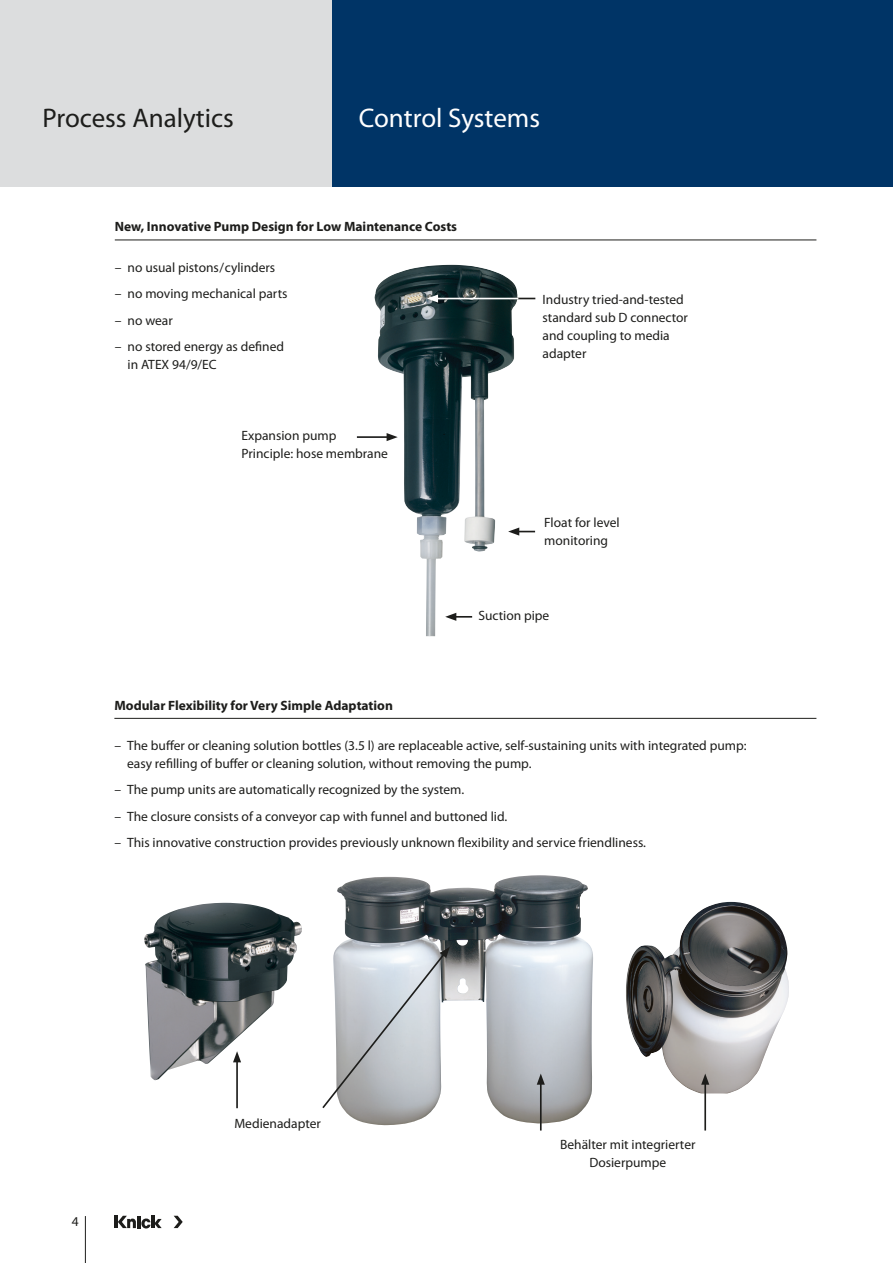
<style>
.page{position:relative;width:893px;height:1263px;background:#fff}
.page>*{position:absolute;margin:0;border:0;box-sizing:border-box;transform-origin:0 0}
.Produktbereiche{font:27px "Myriad Pro";color:#1d1d1b}
.Produktgruppe{font:27px "Myriad Pro";color:#fff}
.Text{font:13.5px/18px "Myriad Pro";color:#1d1d1b}
.Zwischenüberschrift{font:700 13.5px "Myriad Pro";color:#1d1d1b}
</style>
<div class="page">
<div style="left:332px;top:0;width:561px;height:187px;background:#003466"></div>
<div style="left:0;top:0;width:332px;height:187px;background:#dcddde"></div>
<img style="left:374px;top:266px;width:140px;height:370px">
<img style="left:144px;top:903px;width:158px;height:177px">
<img style="left:337px;top:875px;width:256px;height:250px">
<img style="left:626px;top:902px;width:163px;height:191px">
<hr style="left:85px;top:1216px;width:1px;height:47px;background:#1d1d1b">
<hr style="left:114px;top:1216px;width:4px;height:12px;background:#1d1d1b">
<svg style="left:174px;top:1216px;width:9px;height:12px"></svg>
<svg style="left:118px;top:1216px;width:44px;height:12px"></svg>
<hr style="left:357px;top:436px;width:32px;height:2px;background:#1d1d1b">
<svg style="left:387px;top:433px;width:11px;height:8px"></svg>
<svg style="left:445px;top:613px;width:27px;height:8px"></svg>
<svg style="left:508px;top:527px;width:27px;height:9px"></svg>
<svg style="left:518px;top:298px;width:17px;height:1px"></svg>
<hr style="left:435px;top:298px;width:83px;height:1px;background:#fff">
<svg style="left:427px;top:294px;width:11px;height:9px"></svg>
<hr style="left:540px;top:1082px;width:2px;height:48px;background:#1d1d1b">
<svg style="left:537px;top:1073px;width:8px;height:12px"></svg>
<hr style="left:704px;top:1082px;width:2px;height:48px;background:#1d1d1b">
<svg style="left:701px;top:1073px;width:8px;height:12px"></svg>
<hr style="left:236px;top:1060px;width:2px;height:48px;background:#1d1d1b">
<svg style="left:233px;top:1051px;width:8px;height:11px"></svg>
<svg style="left:322px;top:947px;width:128px;height:163px"></svg>
<hr style="left:115px;top:240px;width:701px;height:1px;background:#1d1d1b">
<hr style="left:114px;top:718px;width:702px;height:1px;background:#1d1d1b">
<p class="Produktbereiche" style="left:43px;top:101px;width:193px">Process Analytics</p>
<p class="Produktgruppe" style="left:359px;top:101px;width:183px">Control Systems</p>
<p class="Zwischenüberschrift" style="left:115px;top:218px;width:344px">New, Innovative Pump Design for Low Maintenance Costs</p>
<p class="Text" style="left:115px;top:258px;width:162px">– no usual pistons/cylinders</p>
<p class="Text" style="left:115px;top:284px;width:174px">– no moving mechanical parts</p>
<p class="Text" style="left:115px;top:311px;width:60px">– no wear</p>
<p class="Text" style="left:128px;top:337px;width:158px;text-indent:-13px">– no stored energy as defined in ATEX 94/9/EC</p>
<p class="Text" style="left:242px;top:426px;width:148px">Expansion pump<br>Principle: hose membrane</p>
<p class="Text" style="left:543px;top:290px;width:147px">Industry tried-and-tested standard sub D connector and coupling to media adapter</p>
<p class="Text" style="left:544px;top:514px;width:77px">Float for level monitoring</p>
<p class="Text" style="left:478px;top:607px;width:72px">Suction pipe</p>
<p class="Zwischenüberschrift" style="left:114px;top:696px;width:280px">Modular Flexibility for Very Simple Adaptation</p>
<p class="Text" style="left:127px;top:736px;width:621px;text-indent:-13px">– The buffer or cleaning solution bottles (3.5 l) are replaceable active, self-sustaining units with integrated pump: easy refilling of buffer or cleaning solution, without removing the pump.</p>
<p class="Text" style="left:114px;top:781px;width:351px">– The pump units are automatically recognized by the system.</p>
<p class="Text" style="left:114px;top:807px;width:394px">– The closure consists of a conveyor cap with funnel and buttoned lid.</p>
<p class="Text" style="left:114px;top:834px;width:533px">– This innovative construction provides previously unknown flexibility and service friendliness.</p>
<p class="Text" style="left:72px;top:1212px;width:8px">4</p>
<p class="Text" style="left:234px;top:1114px;width:88px">Medienadapter</p>
<p class="Text" style="left:560px;top:1135px;width:137px;text-align:center">Behälter mit integrierter<br>Dosierpumpe</p>
</div>
